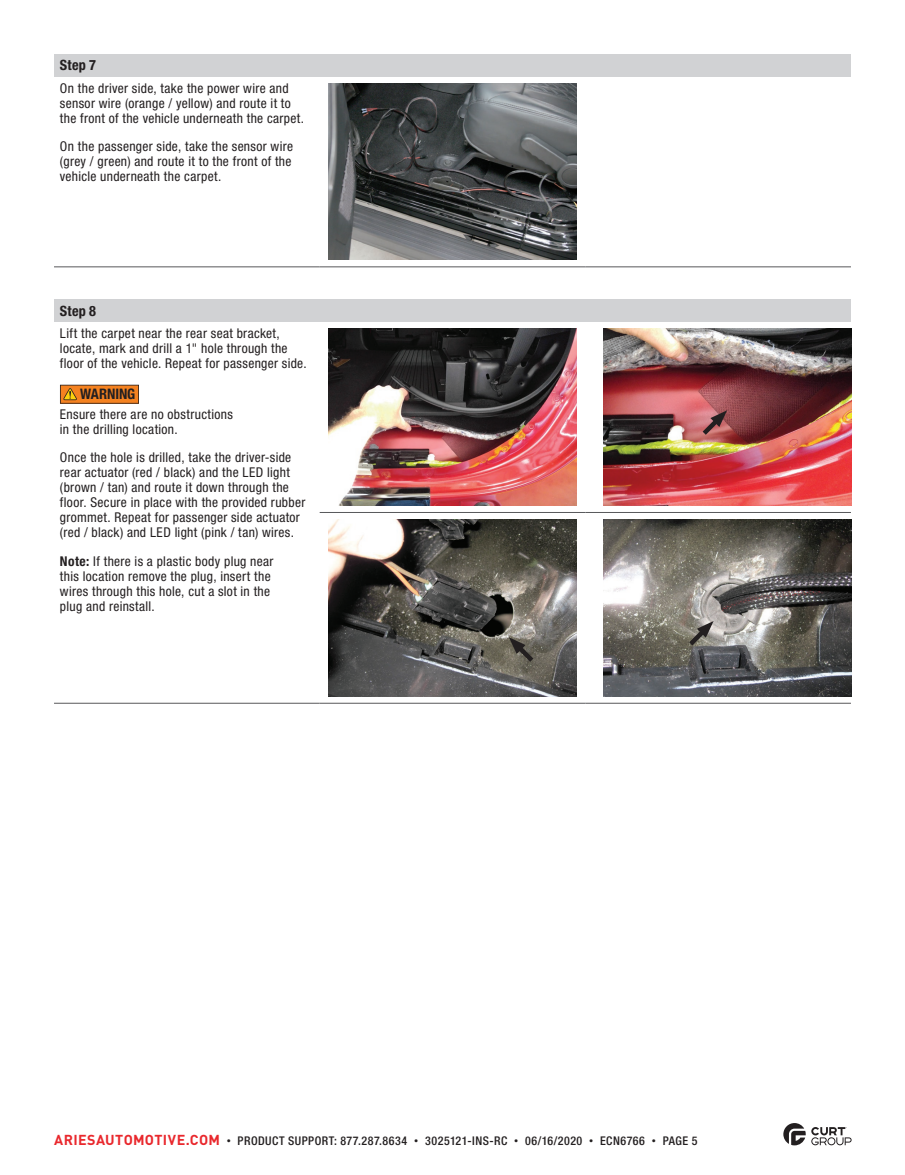
<style>
.page{position:relative;width:905px;height:1175px;background:#fff}
.page>*{position:absolute;margin:0;border:0;box-sizing:border-box;transform-origin:0 0}
.t1{font:700 condensed 14.55px "Helvetica Neue LT Std";letter-spacing:-.005em;color:#231f20}
.t2{font:700 condensed 14.25px "Helvetica Neue LT Std";letter-spacing:.015em;color:#231f20}
.t3{font:condensed 13.5px/15px "Helvetica Neue LT Std";letter-spacing:.025em;color:#231f20}
.t4{font:500 condensed 12px "Helvetica Neue LT Std";letter-spacing:.04em;color:#231f20}
.s1{font-weight:700}
.s2{font-family:"DINOT";font-weight:700;font-stretch:normal;font-size:14.25px;color:#e9282d}
.s3{font-family:"DINOT";font-weight:400;font-stretch:normal;font-size:9px}
</style>
<div class="page">
<svg style="left:783px;top:1123px;width:68px;height:22px"></svg>
<div style="left:54px;top:54px;width:796px;height:22px;background:#d1d2d4"></div>
<hr style="left:54px;top:266px;width:266px;height:1px;background:#57585a">
<hr style="left:320px;top:266px;width:265px;height:1px;background:#57585a">
<hr style="left:585px;top:266px;width:265px;height:1px;background:#57585a">
<img style="left:329px;top:83px;width:247px;height:177px">
<div style="left:54px;top:300px;width:796px;height:22px;background:#d1d2d4"></div>
<hr style="left:320px;top:512px;width:265px;height:1px;background:#57585a">
<hr style="left:585px;top:512px;width:265px;height:1px;background:#57585a">
<hr style="left:320px;top:703px;width:265px;height:1px;background:#57585a">
<hr style="left:585px;top:703px;width:265px;height:1px;background:#57585a">
<hr style="left:54px;top:703px;width:266px;height:1px;background:#57585a">
<svg style="left:60px;top:385px;width:79px;height:18px"></svg>
<img style="left:329px;top:329px;width:247px;height:176px">
<img style="left:603px;top:329px;width:248px;height:176px">
<img style="left:329px;top:519px;width:247px;height:177px">
<img style="left:603px;top:519px;width:248px;height:177px">
<svg style="left:697px;top:410px;width:30px;height:29px"></svg>
<svg style="left:684px;top:621px;width:29px;height:29px"></svg>
<svg style="left:509px;top:637px;width:29px;height:29px"></svg>
<p class="t2" style="left:60px;top:56px;width:38px">Step 7</p>
<p class="t3" style="left:60px;top:80px;width:246px">On the driver side, take the power wire and sensor wire (orange / yellow) and route it to the front of the vehicle underneath the carpet.</p>
<p class="t3" style="left:60px;top:139px;width:234px;text-align:justify">On the passenger side, take the sensor wire (grey / green) and route it to the front of the vehicle underneath the carpet.</p>
<p class="t2" style="left:60px;top:302px;width:38px">Step 8</p>
<p class="t3" style="left:60px;top:326px;width:248px">Lift the carpet near the rear seat bracket, locate, mark and drill a 1" hole through the floor of the vehicle. Repeat for passenger side.</p>
<p class="t1" style="left:80px;top:385px;width:57px">WARNING</p>
<p class="t3" style="left:60px;top:406px;width:174px">Ensure there are no obstructions in the drilling location.</p>
<p class="t3" style="left:60px;top:450px;width:247px">Once the hole is drilled, take the driver-side rear actuator (red / black) and the LED light (brown / tan) and route it down through the floor. Secure in place with the provided rubber grommet. Repeat for passenger side actuator (red / black) and LED light (pink / tan) wires.</p>
<p class="t3" style="left:60px;top:553px;width:215px"><span class="s1">Note:</span> If there is a plastic body plug near this location remove the plug, insert the wires through this hole, cut a slot in the plug and reinstall.</p>
<p class="t4" style="left:54px;top:1133px;width:644px"><span class="s2">ARIESAUTOMOTIVE.COM</span> <span class="s3">•</span> PRODUCT SUPPORT: 877.287.8634 <span class="s3">•</span> 3025121-INS-RC <span class="s3">•</span> 06/16/2020 <span class="s3">•</span> ECN6766 <span class="s3">•</span> PAGE 5</p>
</div>
